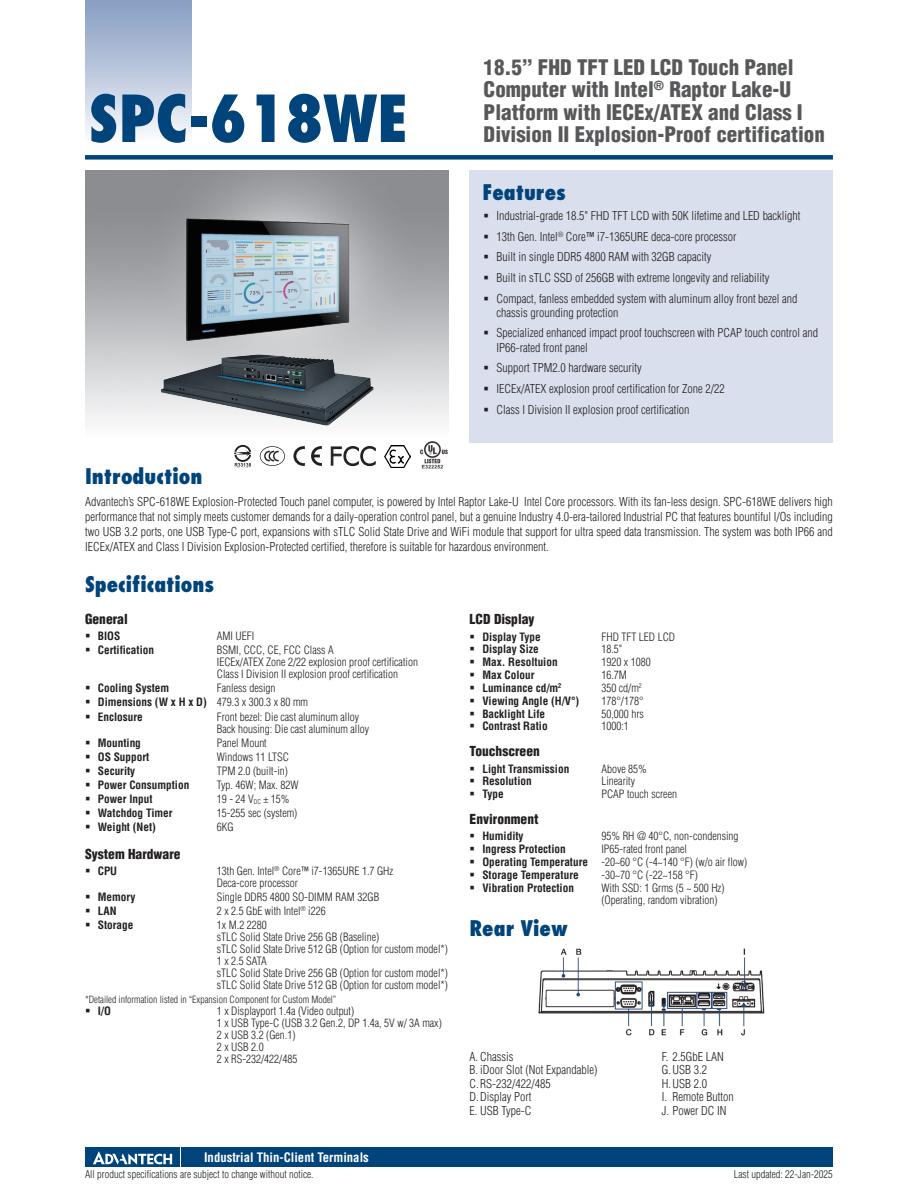
<style>
.page{position:relative;width:918px;height:1188px;background:#fff}
.page>*{position:absolute;margin:0;border:0;box-sizing:border-box;transform-origin:0 0}
.t1{font:800 condensed 63px "Futura";color:#00447b}
.t2{font:900 condensed 21px/22.5px "Helvetica";color:#57585a}
.t3{font:800 condensed 21px "Futura";color:#00447b}
.t4{font:900 condensed 13.5px "Helvetica";color:#231f20}
.t5{font:700 condensed 12.75px "Helvetica";color:#fff}
.t6{font:300 condensed 12px/20.7px "Helvetica";color:#231f20}
.t7{font:300 condensed 11.25px/12px "Helvetica";color:#231f20}
.t8{font:700 condensed 11.25px "Helvetica";color:#231f20}
.t9{font:300 condensed 10.5px "Helvetica";color:#231f20}
.t10{font:300 condensed 9.75px "Helvetica";color:#231f20}
.s1{font-weight:700}
.s2{font-size:6.6px}
</style>
<div class="page">
<div style="left:85px;top:155px;width:748px;height:5px;background:#00447b"></div>
<div style="left:85px;top:0;width:106px;height:143px;background:linear-gradient(to bottom,#849bc1,#f9fafc)"></div>
<div style="left:182px;top:1147px;width:651px;height:20px;background:#00447b"></div>
<div style="left:85px;top:1147px;width:95px;height:20px;background:#00447b"></div>
<svg style="left:93px;top:1151px;width:79px;height:14px"></svg>
<div style="left:470px;top:170px;width:363px;height:272px;background:#d9dfec"></div>
<svg style="left:293px;top:446px;width:12px;height:20px"></svg>
<svg style="left:311px;top:446px;width:11px;height:20px"></svg>
<svg style="left:330px;top:446px;width:46px;height:20px"></svg>
<svg style="left:260px;top:446px;width:25px;height:20px"></svg>
<svg style="left:234px;top:445px;width:17px;height:22px"></svg>
<img style="left:159px;top:208px;width:216px;height:131px">
<img style="left:157px;top:339px;width:221px;height:96px">
<img style="left:538px;top:948px;width:227px;height:88px">
<img style="left:385px;top:445px;width:25px;height:22px">
<img style="left:420px;top:440px;width:28px;height:29px">
<h1 class="t1" style="left:89px;top:79px;width:321px">SPC-618WE</h1>
<h2 class="t2" style="left:484px;top:55px;width:343px">18.5” FHD TFT LED LCD Touch Panel Computer with Intel<sup>®</sup> Raptor Lake-U Platform with IECEx/ATEX and Class I Division II Explosion-Proof certification</h2>
<h2 class="t3" style="left:482px;top:179px;width:85px">Features</h2>
<p class="t6" style="left:496px;top:205px;width:306px">Industrial-grade 18.5" FHD TFT LCD with 50K lifetime and LED backlight 13th Gen. Intel<sup>®</sup> Core™ i7-1365URE deca-core processor<br>Built in single DDR5 4800 RAM with 32GB capacity<br>Built in sTLC SSD of 256GB with extreme longevity and reliability Compact, fanless embedded system with aluminum alloy front bezel and</p>
<p class="t6" style="left:496px;top:302px;width:323px">chassis grounding protection<br>Specialized enhanced impact proof touchscreen with PCAP touch control and</p>
<p class="t6" style="left:496px;top:337px;width:230px">IP66-rated front panel<br>Support TPM2.0 hardware security<br>IECEx/ATEX explosion proof certification for Zone 2/22<br>Class I Division II explosion proof certification</p>
<h2 class="t3" style="left:85px;top:463px;width:119px">Introduction</h2>
<p class="t6" style="left:85px;top:494px;width:749px;line-height:15px;text-align:justify">Advantech’s SPC-618WE Explosion-Protected Touch panel computer, is powered by Intel Raptor Lake-U Intel Core processors. With its fan-less design. SPC-618WE delivers high performance that not simply meets customer demands for a daily-operation control panel, but a genuine Industry 4.0-era-tailored Industrial PC that features bountiful I/Os including two USB 3.2 ports, one USB Type-C port, expansions with sTLC Solid State Drive and WiFi module that support for ultra speed data transmission. The system was both IP66 and IECEx/ATEX and Class I Division Explosion-Protected certified, therefore is suitable for hazardous environment.</p>
<h2 class="t3" style="left:85px;top:571px;width:131px">Specifications</h2>
<p class="t4" style="left:85px;top:610px;width:44px">General</p>
<p class="t8" style="left:98px;top:629px;width:24px">BIOS</p>
<p class="t7" style="left:217px;top:630px;width:39px">AMI UEFI</p>
<p class="t8" style="left:98px;top:643px;width:58px">Certification</p>
<p class="t7" style="left:217px;top:644px;width:203px">BSMI, CCC, CE, FCC Class A<br>IECEx/ATEX Zone 2/22 explosion proof certification<br>Class I Division II explosion proof certification</p>
<p class="t8" style="left:98px;top:681px;width:73px">Cooling System</p>
<p class="t7" style="left:98px;top:681px;width:212px;line-height:14.1px;text-indent:119px">Fanless design<br><span class="s1">Dimensions (W x H x D)</span> 479.3 x 300.3 x 80 mm<br><span class="s1">Enclosure</span></p>
<p class="t7" style="left:217px;top:710px;width:154px">Front bezel: Die cast aluminum alloy<br>Back housing: Die cast aluminum alloy</p>
<p class="t8" style="left:98px;top:736px;width:45px">Mounting</p>
<p class="t7" style="left:217px;top:737px;width:51px">Panel Mount</p>
<p class="t8" style="left:98px;top:750px;width:53px">OS Support</p>
<p class="t7" style="left:217px;top:751px;width:74px">Windows 11 LTSC</p>
<p class="t8" style="left:98px;top:764px;width:39px">Security</p>
<p class="t7" style="left:217px;top:765px;width:73px">TPM 2.0 (built-in)</p>
<p class="t8" style="left:98px;top:778px;width:93px">Power Consumption</p>
<p class="t7" style="left:217px;top:779px;width:83px">Typ. 46W; Max. 82W</p>
<p class="t8" style="left:98px;top:792px;width:56px">Power Input</p>
<p class="t7" style="left:217px;top:793px;width:74px">19 - 24 V<span class="s2">DC</span> ± 15%</p>
<p class="t8" style="left:98px;top:806px;width:76px">Watchdog Timer</p>
<p class="t7" style="left:217px;top:807px;width:82px">15-255 sec (system)</p>
<p class="t8" style="left:98px;top:820px;width:60px">Weight (Net)</p>
<p class="t7" style="left:217px;top:821px;width:18px">6KG</p>
<p class="t4" style="left:85px;top:845px;width:97px">System Hardware</p>
<p class="t8" style="left:98px;top:864px;width:21px">CPU</p>
<p class="t7" style="left:217px;top:865px;width:178px">13th Gen. Intel<sup>®</sup> Core™ i7-1365URE 1.7 GHz<br>Deca-core processor</p>
<p class="t8" style="left:98px;top:890px;width:39px">Memory</p>
<p class="t7" style="left:217px;top:891px;width:164px">Single DDR5 4800 SO-DIMM RAM 32GB</p>
<p class="t8" style="left:98px;top:904px;width:20px">LAN</p>
<p class="t7" style="left:217px;top:905px;width:110px">2 x 2.5 GbE with Intel<sup>®</sup> i226</p>
<p class="t8" style="left:98px;top:918px;width:37px">Storage</p>
<p class="t7" style="left:217px;top:919px;width:233px">1x M.2 2280<br>sTLC Solid State Drive 256 GB (Baseline)<br>sTLC Solid State Drive 512 GB (Option for custom model*)<br>1 x 2.5 SATA<br>sTLC Solid State Drive 256 GB (Option for custom model*) sTLC Solid State Drive 512 GB (Option for custom model*)</p>
<p class="t10" style="left:85px;top:993px;width:253px">*Detailed information listed in “Expansion Component for Custom Model”</p>
<p class="t8" style="left:98px;top:1004px;width:15px">I/O</p>
<p class="t7" style="left:217px;top:1005px;width:226px">1 x Displayport 1.4a (Video output)<br>1 x USB Type-C (USB 3.2 Gen.2, DP 1.4a, 5V w/ 3A max)<br>2 x USB 3.2 (Gen.1)<br>2 x USB 2.0<br>2 x RS-232/422/485</p>
<p class="t5" style="left:204px;top:1149px;width:166px">Industrial Thin-Client Terminals</p>
<p class="t4" style="left:470px;top:611px;width:66px">LCD Display</p>
<p class="t8" style="left:482px;top:629px;width:60px">Display Type</p>
<p class="t7" style="left:601px;top:630px;width:75px">FHD TFT LED LCD</p>
<p class="t8" style="left:482px;top:642px;width:58px">Display Size</p>
<p class="t7" style="left:601px;top:643px;width:22px">18.5"</p>
<p class="t8" style="left:482px;top:655px;width:77px">Max. Resoltuion</p>
<p class="t7" style="left:601px;top:656px;width:51px">1920 x 1080</p>
<p class="t8" style="left:482px;top:668px;width:54px">Max Colour</p>
<p class="t7" style="left:601px;top:669px;width:27px">16.7M</p>
<p class="t8" style="left:482px;top:681px;width:81px">Luminance cd/m<sup>2</sup></p>
<p class="t7" style="left:601px;top:682px;width:42px">350 cd/m<sup>2</sup></p>
<p class="t8" style="left:482px;top:694px;width:99px">Viewing Angle (H/V°)</p>
<p class="t7" style="left:601px;top:695px;width:44px">178°/178°</p>
<p class="t8" style="left:482px;top:706px;width:64px">Backlight Life</p>
<p class="t7" style="left:601px;top:707px;width:44px">50,000 hrs</p>
<p class="t8" style="left:482px;top:719px;width:67px">Contrast Ratio</p>
<p class="t7" style="left:601px;top:720px;width:29px">1000:1</p>
<p class="t4" style="left:470px;top:743px;width:72px">Touchscreen</p>
<p class="t8" style="left:482px;top:761px;width:88px">Light Transmission</p>
<p class="t7" style="left:601px;top:762px;width:47px">Above 85%</p>
<p class="t8" style="left:482px;top:774px;width:51px">Resolution</p>
<p class="t7" style="left:601px;top:775px;width:35px">Linearity</p>
<p class="t8" style="left:482px;top:787px;width:23px">Type</p>
<p class="t7" style="left:601px;top:788px;width:77px">PCAP touch screen</p>
<p class="t4" style="left:470px;top:811px;width:70px">Environment</p>
<p class="t8" style="left:482px;top:829px;width:43px">Humidity</p>
<p class="t7" style="left:601px;top:830px;width:139px">95% RH @ 40°C, non-condensing</p>
<p class="t8" style="left:482px;top:842px;width:85px">Ingress Protection</p>
<p class="t7" style="left:482px;top:843px;width:266px;line-height:12.9px;text-indent:119px">IP65-rated front panel<br><span class="s1">Operating Temperature</span> -20~60 °C (-4~140 °F) (w/o air flow)<br><span class="s1">Storage Temperature</span></p>
<p class="t7" style="left:601px;top:869px;width:98px">-30~70 °C (-22~158 °F)</p>
<p class="t8" style="left:482px;top:881px;width:93px">Vibration Protection</p>
<p class="t7" style="left:601px;top:882px;width:125px">With SSD: 1 Grms (5 ~ 500 Hz) (Operating, random vibration)</p>
<h2 class="t3" style="left:470px;top:915px;width:100px">Rear View</h2>
<p class="t6" style="left:470px;top:1050px;width:129px;line-height:13.5px">A. Chassis<br>B. iDoor Slot (Not Expandable)<br>C.RS-232/422/485<br>D.Display Port<br>E. USB Type-C</p>
<p class="t6" style="left:662px;top:1050px;width:73px;line-height:13.5px">F. 2.5GbE LAN<br>G.USB 3.2<br>H.USB 2.0<br>I. Remote Button<br>J. Power DC IN</p>
<p class="t9" style="left:85px;top:1167px;width:230px">All product specifications are subject to change without notice.</p>
<p class="t9" style="left:734px;top:1167px;width:101px">Last updated: 22-Jan-2025</p>
</div>
